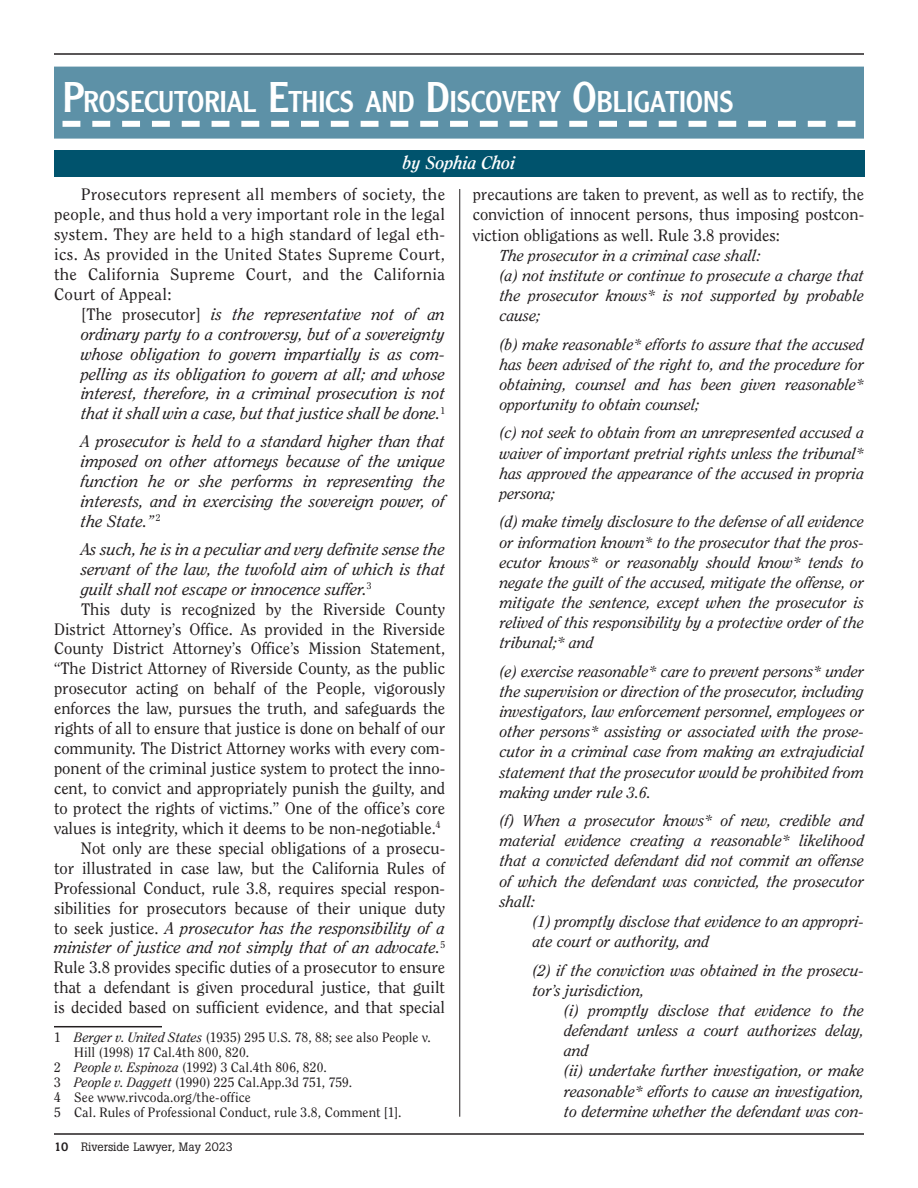
<style>
.page{position:relative;width:918px;height:1188px;background:#fff}
.page>*{position:absolute;margin:0;border:0;box-sizing:border-box;transform-origin:0 0}
.t1{font:29.4px "Clearface Gothic LH";letter-spacing:-.015em;color:#fff}
.t2{font:italic 700 18px "Clearface";color:#fff}
.t3{font:16.5px/20px "Clearface";color:#231f20;text-align:justify}
.t4{font:italic 16.5px/20px "Clearface";color:#231f20;text-align:justify}
.t5{font:italic 15.75px/20.2px "Clearface";color:#231f20;text-align:justify}
.t6{font:13.5px "Clearface";letter-spacing:.01em;color:#231f20}
.t7{font:12px "Boton";color:#231f20}
.s1{font-size:42px}
.s2{font-style:normal}
.s3{font-style:italic}
.s4{font-weight:500}
</style>
<div class="page">
<div style="left:55px;top:67px;width:808px;height:71px;background:#5d91a7"></div>
<svg style="left:63px;top:121px;width:792px;height:6px"></svg>
<div style="left:54px;top:67px;width:810px;height:72px;border:1px solid #5d91a7"></div>
<hr style="left:54px;top:1026px;width:108px;height:1px;background:#231f20">
<div style="left:54px;top:150px;width:810px;height:27px;background:#00536d"></div>
<hr style="left:459px;top:189px;width:1px;height:928px;background:#231f20">
<hr style="left:54px;top:53px;width:810px;height:2px;background:#231f20">
<hr style="left:54px;top:1133px;width:810px;height:2px;background:#231f20">
<h1 class="t1" style="left:63px;top:83px;width:673px"><span class="s1">P</span>ROSECUTORIAL <span class="s1">E</span>THICS AND <span class="s1">D</span>ISCOVERY <span class="s1">O</span>BLIGATIONS</h1>
<p class="t2" style="left:403px;top:152px;width:114px">by Sophia Choi</p>
<p class="t3" style="left:473px;top:184px;width:393px">precautions are taken to prevent, as well as to rectify, the conviction of innocent persons, thus imposing postcon&shy;viction obligations as well. Rule 3.8 provides:</p>
<p class="t5" style="left:500px;top:245px;width:366px;text-align:left">The prosecutor in a criminal case shall:<br>(a) not institute or continue to prosecute a charge that the prosecutor knows* is not supported by probable cause;</p>
<p class="t5" style="left:500px;top:334px;width:366px">(b) make reasonable* efforts to assure that the accused has been advised of the right to, and the procedure for obtaining, counsel and has been given reasonable* opportunity to obtain counsel;</p>
<p class="t5" style="left:500px;top:423px;width:366px">(c) not seek to obtain from an unrepresented accused a waiver of important pretrial rights unless the tribunal* has approved the appearance of the accused in propria persona;</p>
<p class="t5" style="left:500px;top:512px;width:366px">(d) make timely disclosure to the defense of all evidence or information known* to the prosecutor that the pros&shy;ecutor knows* or reasonably should know* tends to negate the guilt of the accused, mitigate the offense, or mitigate the sentence, except when the prosecutor is relived of this responsibility by a protective order of the tribunal;* and</p>
<p class="t5" style="left:500px;top:661px;width:366px">(e) exercise reasonable* care to prevent persons* under the supervision or direction of the prosecutor, including investigators, law enforcement personnel, employees or other persons* assisting or associated with the prose&shy;cutor in a criminal case from making an extrajudicial statement that the prosecutor would be prohibited from making under rule 3.6.</p>
<p class="t5" style="left:500px;top:810px;width:366px">(f) When a prosecutor knows* of new, credible and material evidence creating a reasonable* likelihood that a convicted defendant did not commit an offense of which the defendant was convicted, the prosecutor shall:</p>
<p class="t5" style="left:533px;top:911px;width:333px">(1) promptly disclose that evidence to an appropri&shy;ate court or authority, and</p>
<p class="t5" style="left:533px;top:960px;width:333px">(2) if the conviction was obtained in the prosecu&shy;tor’s jurisdiction,</p>
<p class="t5" style="left:564px;top:1000px;width:302px;text-align:left">(i) promptly disclose that evidence to the defendant unless a court authorizes delay, and<br>(ii) undertake further investigation, or make reasonable* efforts to cause an investigation, to determine whether the defendant was con-</p>
<p class="t3" style="left:54px;top:184px;width:393px;text-indent:27px">Prosecutors represent all members of society, the people, and thus hold a very important role in the legal system. They are held to a high standard of legal eth&shy;ics. As provided in the United States Supreme Court, the California Supreme Court, and the California Court of Appeal:</p>
<p class="t4" style="left:81px;top:304px;width:366px"><span class="s2">[The prosecutor]</span> is the representative not of an ordinary party to a controversy, but of a sovereignty whose obligation to govern impartially is as com&shy;pelling as its obligation to govern at all; and whose interest, therefore, in a criminal prosecution is not that it shall win a case, but that justice shall be done.<sup>1</sup></p>
<p class="t4" style="left:81px;top:431px;width:366px">A prosecutor is held to a standard higher than that imposed on other attorneys because of the unique function he or she performs in representing the interests, and in exercising the sovereign power, of the State.” <sup>2</sup></p>
<p class="t4" style="left:81px;top:539px;width:366px">As such, he is in a peculiar and very definite sense the</p>
<p class="t4" style="left:81px;top:559px;width:366px">servant of the law, the twofold aim of which is that</p>
<p class="t4" style="left:81px;top:579px;width:292px">guilt shall not escape or innocence suffer.<sup>3</sup></p>
<p class="t3" style="left:81px;top:599px;width:366px">This duty is recognized by the Riverside County</p>
<p class="t3" style="left:54px;top:619px;width:393px">District Attorney’s Office. As provided in the Riverside</p>
<p class="t3" style="left:54px;top:639px;width:393px">County District Attorney’s Office’s Mission Statement,</p>
<p class="t3" style="left:54px;top:658px;width:393px">“The District Attorney of Riverside County, as the public</p>
<p class="t3" style="left:54px;top:678px;width:393px">prosecutor acting on behalf of the People, vigorously</p>
<p class="t3" style="left:54px;top:698px;width:393px">enforces the law, pursues the truth, and safeguards the</p>
<p class="t3" style="left:54px;top:718px;width:393px">rights of all to ensure that justice is done on behalf of our</p>
<p class="t3" style="left:54px;top:738px;width:393px">community. The District Attorney works with every com-</p>
<p class="t3" style="left:54px;top:758px;width:393px">ponent of the criminal justice system to protect the inno-</p>
<p class="t3" style="left:54px;top:778px;width:393px">cent, to convict and appropriately punish the guilty, and</p>
<p class="t3" style="left:54px;top:798px;width:393px">to protect the rights of victims.” One of the office’s core</p>
<p class="t3" style="left:54px;top:818px;width:388px">values is integrity, which it deems to be non-negotiable.<sup>4</sup></p>
<p class="t3" style="left:81px;top:838px;width:366px">Not only are these special obligations of a prosecu-</p>
<p class="t3" style="left:54px;top:858px;width:393px">tor illustrated in case law, but the California Rules of</p>
<p class="t3" style="left:54px;top:878px;width:393px">Professional Conduct, rule 3.8, requires special respon-</p>
<p class="t3" style="left:54px;top:898px;width:393px">sibilities for prosecutors because of their unique duty</p>
<p class="t4" style="left:54px;top:918px;width:393px"><span class="s2">to seek justice.</span> A prosecutor has the responsibility of a</p>
<p class="t4" style="left:54px;top:938px;width:393px">minister of justice and not simply that of an advocate.<sup>5</sup></p>
<p class="t3" style="left:54px;top:957px;width:393px">Rule 3.8 provides specific duties of a prosecutor to ensure</p>
<p class="t3" style="left:54px;top:977px;width:393px">that a defendant is given procedural justice, that guilt</p>
<p class="t3" style="left:54px;top:997px;width:393px">is decided based on sufficient evidence, and that special</p>
<p class="t6" style="left:54px;top:1029px;width:378px">1 <span class="s3">Berger v. United States</span> (1935) 295 U.S. 78, 88; see also People v.</p>
<p class="t6" style="left:74px;top:1044px;width:176px">Hill (1998) 17 Cal.4th 800, 820.</p>
<p class="t6" style="left:54px;top:1059px;width:274px">2 <span class="s3">People v. Espinoza</span> (1992) 3 Cal.4th 806, 820.</p>
<p class="t6" style="left:54px;top:1074px;width:300px">3 <span class="s3">People v. Daggett</span> (1990) 225 Cal.App.3d 751, 759.</p>
<p class="t6" style="left:54px;top:1089px;width:198px">4 See www.rivcoda.org/the-office</p>
<p class="t6" style="left:54px;top:1104px;width:349px">5 Cal. Rules of Professional Conduct, rule 3.8, Comment [1].</p>
<p class="t7" style="left:54px;top:1139px;width:180px"><span class="s4">10</span> Riverside Lawyer, May 2023</p>
</div>
